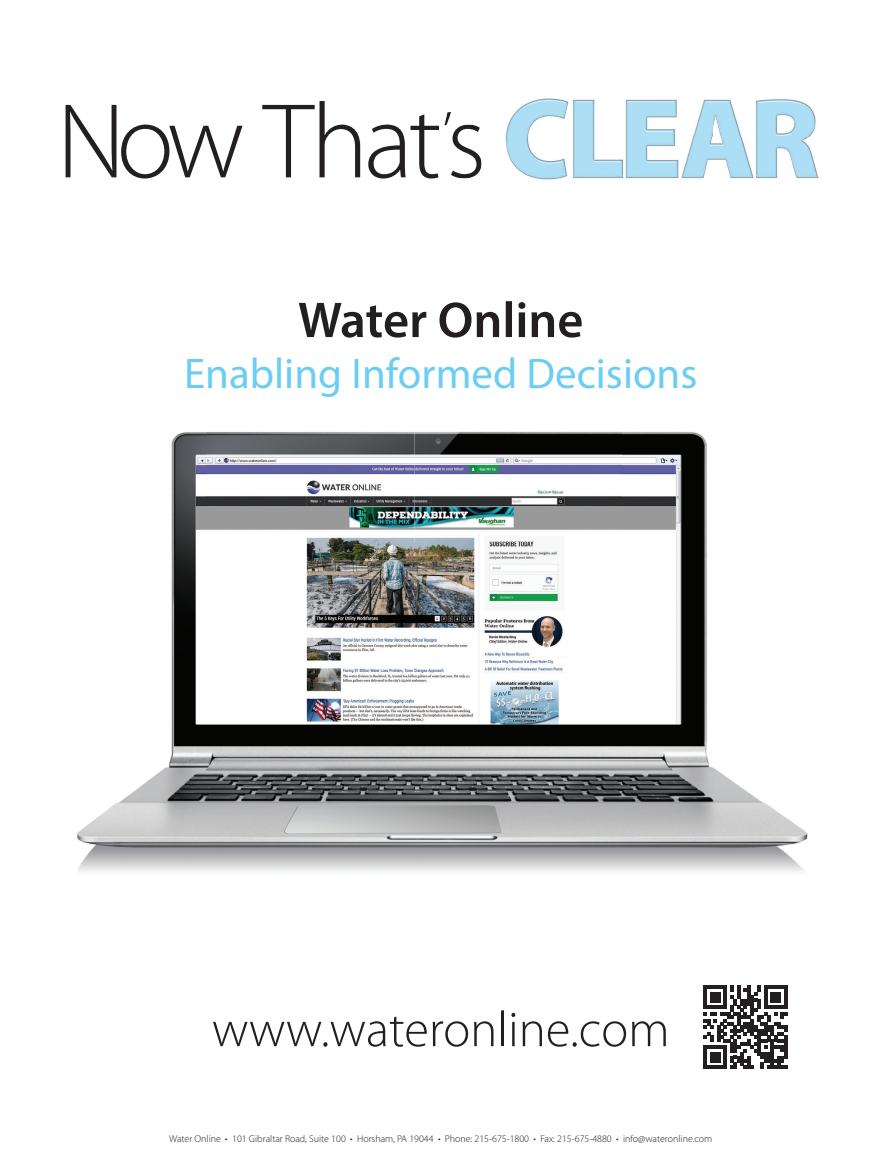
<style>
.page{position:relative;width:891px;height:1175px;background:#fff}
.page>*{position:absolute;margin:0;border:0;box-sizing:border-box;transform-origin:0 0}
.t1{font:300 61.35px "Myriad Pro";color:#231f20}
.t2{font:300 50.7px "Myriad Pro";color:#231f20}
.t3{font:42.9px "Myriad Pro";color:#6ccdf4}
.t4{font:300 9.9px "Myriad Pro";color:#231f20}
.s1{font-size:107.4px}
</style>
<div class="page">
<img style="left:77px;top:337px;width:731px;height:672px">
<svg style="left:66px;top:101px;width:373px;height:77px"></svg>
<img style="left:505px;top:98px;width:314px;height:82px">
<svg style="left:299px;top:301px;width:283px;height:33px"></svg>
<img style="left:306px;top:334px;width:108px;height:3px">
<img style="left:414px;top:334px;width:167px;height:3px">
<svg style="left:704px;top:985px;width:83px;height:84px"></svg>
<p class="t1" style="left:442px;top:97px;width:46px">’<span class="s1">s</span></p>
<p class="t3" style="left:184px;top:347px;width:515px">Enabling Informed Decisions</p>
<p class="t2" style="left:212px;top:998px;width:459px">www.wateronline.com</p>
<p class="t4" style="left:169px;top:1132px;width:545px">Water Online • 101 Gibraltar Road, Suite 100 • Horsham, PA 19044 • Phone: 215-675-1800 • Fax: 215-675-4880 • info@wateronline.com</p>
</div>
